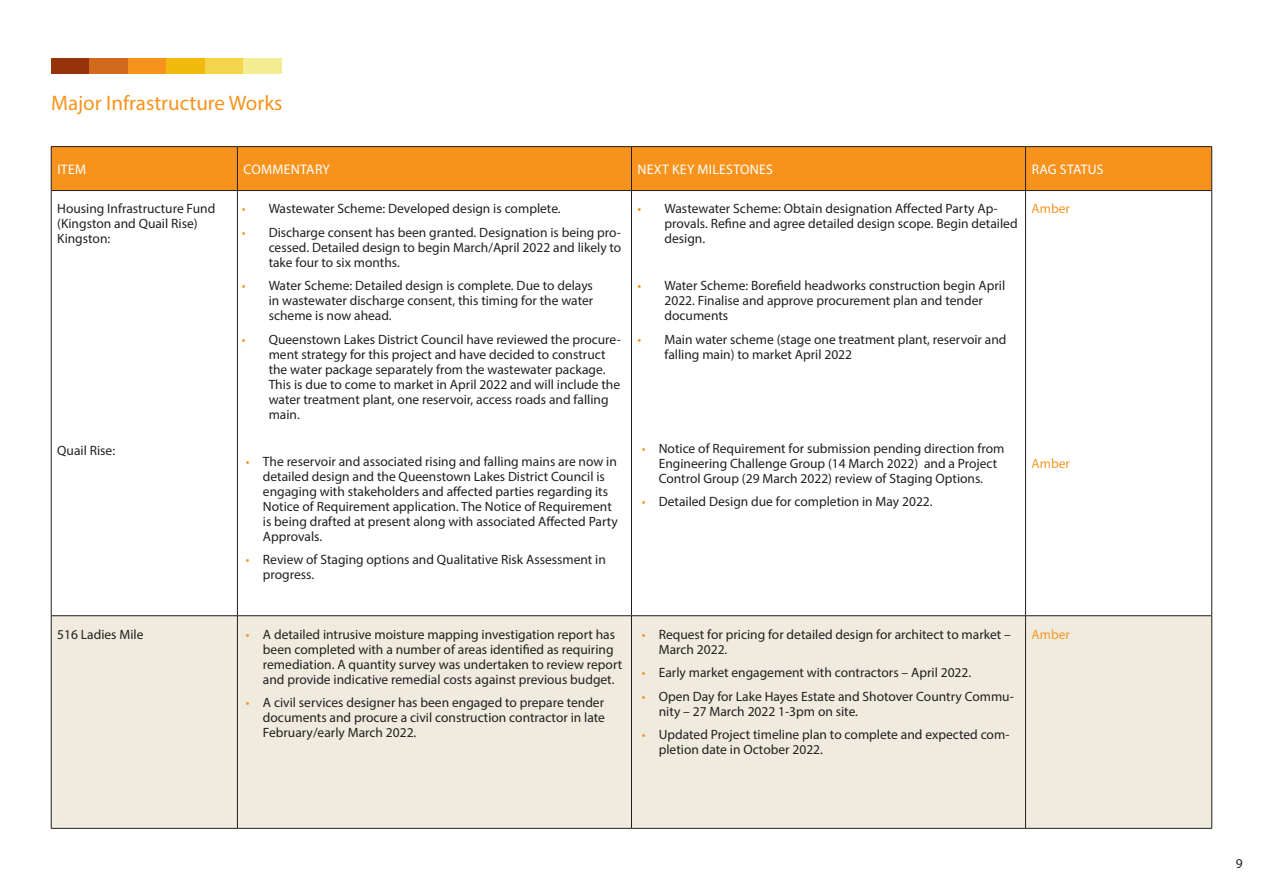
<style>
.page{position:relative;width:1263px;height:893px;background:#fff}
.page>*{position:absolute;margin:0;border:0;box-sizing:border-box;transform-origin:0 0}
.Heading_Orange{font:21px "Myriad Pro";color:#f7931d}
.KPI_Table_Headings{font:13.8px "Myriad Pro";letter-spacing:.02em;color:#fff}
.KPI_Table_Item{font:13.5px/15px "Myriad Pro";color:#231f20}
.KPI_Table_Rag_Status{font:13.5px "Myriad Pro";color:#f79827}
.s1{color:#f7931d}
</style>
<div class="page">
<div style="left:51px;top:58px;width:38px;height:15px;background:#963409"></div>
<div style="left:89px;top:58px;width:39px;height:15px;background:#d3691d"></div>
<div style="left:128px;top:58px;width:38px;height:15px;background:#f7931d"></div>
<div style="left:205px;top:58px;width:38px;height:15px;background:#f4d44a"></div>
<div style="left:166px;top:58px;width:39px;height:15px;background:#f2b90f"></div>
<div style="left:243px;top:58px;width:39px;height:15px;background:#f4ec93"></div>
<div style="left:52px;top:147px;width:1159px;height:43px;background:#f7931d"></div>
<div style="left:52px;top:616px;width:1159px;height:212px;background:#efebde"></div>
<hr style="left:51px;top:146px;width:186px;height:1px;background:#231f20">
<hr style="left:51px;top:147px;width:1px;height:43px;background:#231f20">
<hr style="left:237px;top:146px;width:394px;height:1px;background:#231f20">
<hr style="left:237px;top:147px;width:1px;height:43px;background:#231f20">
<hr style="left:631px;top:146px;width:394px;height:1px;background:#231f20">
<hr style="left:631px;top:147px;width:1px;height:43px;background:#231f20">
<hr style="left:1025px;top:146px;width:187px;height:1px;background:#231f20">
<hr style="left:1025px;top:147px;width:1px;height:43px;background:#231f20">
<hr style="left:1211px;top:147px;width:1px;height:43px;background:#231f20">
<hr style="left:51px;top:190px;width:186px;height:1px;background:#231f20">
<hr style="left:51px;top:191px;width:1px;height:424px;background:#231f20">
<hr style="left:237px;top:190px;width:394px;height:1px;background:#231f20">
<hr style="left:237px;top:191px;width:1px;height:424px;background:#231f20">
<hr style="left:631px;top:190px;width:394px;height:1px;background:#231f20">
<hr style="left:631px;top:191px;width:1px;height:424px;background:#231f20">
<hr style="left:1025px;top:190px;width:187px;height:1px;background:#231f20">
<hr style="left:1025px;top:191px;width:1px;height:424px;background:#231f20">
<hr style="left:1211px;top:191px;width:1px;height:424px;background:#231f20">
<hr style="left:51px;top:615px;width:186px;height:1px;background:#231f20">
<hr style="left:51px;top:616px;width:1px;height:212px;background:#231f20">
<hr style="left:237px;top:615px;width:394px;height:1px;background:#231f20">
<hr style="left:237px;top:616px;width:1px;height:212px;background:#231f20">
<hr style="left:631px;top:615px;width:394px;height:1px;background:#231f20">
<hr style="left:631px;top:616px;width:1px;height:212px;background:#231f20">
<hr style="left:1025px;top:615px;width:187px;height:1px;background:#231f20">
<hr style="left:1025px;top:616px;width:1px;height:212px;background:#231f20">
<hr style="left:1211px;top:616px;width:1px;height:212px;background:#231f20">
<hr style="left:51px;top:828px;width:186px;height:1px;background:#231f20">
<hr style="left:237px;top:828px;width:394px;height:1px;background:#231f20">
<hr style="left:631px;top:828px;width:394px;height:1px;background:#231f20">
<hr style="left:1025px;top:828px;width:187px;height:1px;background:#231f20">
<p class="Heading_Orange" style="left:51px;top:90px;width:233px">Major Infrastructure Works</p>
<p class="KPI_Table_Headings" style="left:57px;top:160px;width:30px">ITEM</p>
<p class="KPI_Table_Headings" style="left:244px;top:160px;width:88px">COMMENTARY</p>
<p class="KPI_Table_Headings" style="left:638px;top:160px;width:137px">NEXT KEY MILESTONES</p>
<p class="KPI_Table_Headings" style="left:1032px;top:160px;width:74px">RAG STATUS</p>
<p class="KPI_Table_Item" style="left:57px;top:201px;width:160px">Housing Infrastructure Fund (Kingston and Quail Rise)<br>Kingston:</p>
<p class="KPI_Table_Item" style="left:664px;top:201px;width:355px;text-indent:-27px"><span class="s1">•</span> Wastewater Scheme: Obtain designation Affected Party Ap&shy;provals. Refine and agree detailed design scope. Begin detailed design.</p>
<p class="KPI_Table_Item" style="left:664px;top:278px;width:342px;text-indent:-27px"><span class="s1">•</span> Water Scheme: Borefield headworks construction begin April<br>2022. Finalise and approve procurement plan and tender documents</p>
<p class="KPI_Table_Item" style="left:664px;top:332px;width:343px;text-indent:-27px"><span class="s1">•</span> Main water scheme (stage one treatment plant, reservoir and falling main) to market April 2022</p>
<p class="KPI_Table_Item" style="left:242px;top:201px;width:321px"><span class="s1">•</span> Wastewater Scheme: Developed design is complete.</p>
<p class="KPI_Table_Item" style="left:269px;top:225px;width:354px;text-align:justify;text-indent:-27px"><span class="s1">•</span> Discharge consent has been granted. Designation is being pro&shy;cessed. Detailed design to begin March/April 2022 and likely to take four to six months.</p>
<p class="KPI_Table_Item" style="left:269px;top:278px;width:326px;text-align:justify;text-indent:-27px"><span class="s1">•</span> Water Scheme: Detailed design is complete. Due to delays in wastewater discharge consent, this timing for the water scheme is now ahead.</p>
<p class="KPI_Table_Item" style="left:269px;top:332px;width:354px;text-indent:-27px"><span class="s1">•</span> Queenstown Lakes District Council have reviewed the procure&shy;ment strategy for this project and have decided to construct the water package separately from the wastewater package.<br>This is due to come to market in April 2022 and will include the water treatment plant, one reservoir, access roads and falling main.</p>
<p class="KPI_Table_Item" style="left:263px;top:454px;width:356px;text-indent:-17px"><span class="s1">•</span> The reservoir and associated rising and falling mains are now in detailed design and the Queenstown Lakes District Council is engaging with stakeholders and affected parties regarding its Notice of Requirement application. The Notice of Requirement is being drafted at present along with associated Affected Party Approvals.</p>
<p class="KPI_Table_Item" style="left:263px;top:552px;width:344px;text-indent:-17px"><span class="s1">•</span> Review of Staging options and Qualitative Risk Assessment in progress.</p>
<p class="KPI_Table_Rag_Status" style="left:1031px;top:201px;width:40px">Amber</p>
<p class="KPI_Table_Item" style="left:659px;top:441px;width:347px;text-indent:-17px"><span class="s1">•</span> Notice of Requirement for submission pending direction from<br>Engineering Challenge Group (14 March 2022) and a Project<br>Control Group (29 March 2022) review of Staging Options.</p>
<p class="KPI_Table_Item" style="left:642px;top:494px;width:292px"><span class="s1">•</span> Detailed Design due for completion in May 2022.</p>
<p class="KPI_Table_Item" style="left:57px;top:443px;width:59px">Quail Rise:</p>
<p class="KPI_Table_Rag_Status" style="left:1031px;top:456px;width:40px">Amber</p>
<p class="KPI_Table_Item" style="left:57px;top:626px;width:88px">516 Ladies Mile</p>
<p class="KPI_Table_Item" style="left:263px;top:626px;width:361px;text-indent:-17px"><span class="s1">•</span> A detailed intrusive moisture mapping investigation report has been completed with a number of areas identified as requiring remediation. A quantity survey was undertaken to review report and provide indicative remedial costs against previous budget.</p>
<p class="KPI_Table_Item" style="left:263px;top:695px;width:344px;text-align:justify;text-indent:-17px"><span class="s1">•</span> A civil services designer has been engaged to prepare tender documents and procure a civil construction contractor in late February/early March 2022.</p>
<p class="KPI_Table_Item" style="left:659px;top:626px;width:354px;text-indent:-17px"><span class="s1">•</span> Request for pricing for detailed design for architect to market –<br>March 2022.</p>
<p class="KPI_Table_Item" style="left:642px;top:665px;width:331px"><span class="s1">•</span> Early market engagement with contractors – April 2022.</p>
<p class="KPI_Table_Item" style="left:659px;top:688px;width:357px;text-indent:-17px"><span class="s1">•</span> Open Day for Lake Hayes Estate and Shotover Country Commu&shy;nity – 27 March 2022 1-3pm on site.</p>
<p class="KPI_Table_Item" style="left:659px;top:727px;width:352px;text-indent:-17px"><span class="s1">•</span> Updated Project timeline plan to complete and expected com&shy;pletion date in October 2022.</p>
<p class="KPI_Table_Rag_Status" style="left:1031px;top:626px;width:40px">Amber</p>
<p class="KPI_Table_Item" style="left:1236px;top:856px;width:8px">9</p>
</div>
